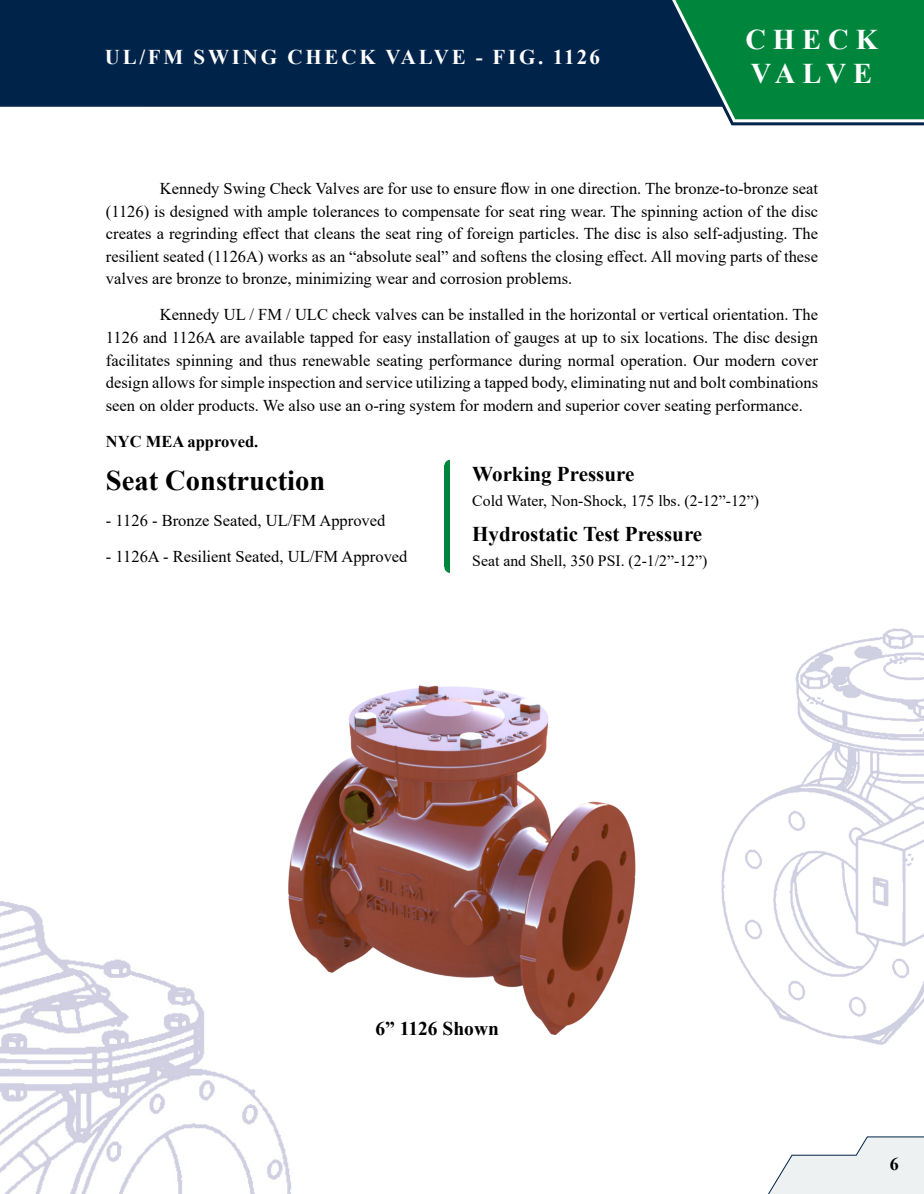
<style>
.page{position:relative;width:924px;height:1194px;background:#fff}
.page>*{position:absolute;margin:0;border:0;box-sizing:border-box;transform-origin:0 0}
.t1{font:700 28.5px "Times New Roman";color:#000}
.t2{font:700 28.5px "Times New Roman";letter-spacing:.245em;color:#fff}
.t3{font:700 21px "Times New Roman";color:#000}
.t4{font:700 21px "Times New Roman";letter-spacing:.135em;color:#fff}
.t5{font:700 19.5px "Times New Roman";color:#000}
.t6{font:700 18px "Times New Roman";color:#000}
.t7{font:16.5px/22.5px "Times New Roman";color:#000;text-align:justify}
.t8{font:700 16.5px "Times New Roman";color:#000}
.t9{font:15.75px "Times New Roman";color:#000}
</style>
<div class="page">
<svg style="left:444px;top:567px;width:6px;height:6px"></svg>
<svg style="left:444px;top:460px;width:6px;height:5px"></svg>
<div style="left:444px;top:465px;width:6px;height:102px;background:#00853d"></div>
<svg style="left:768px;top:1136px;width:155px;height:57px"></svg>
<img style="left:721px;top:628px;width:202px;height:416px">
<img style="left:0;top:901px;width:291px;height:292px">
<img style="left:288px;top:685px;width:347px;height:349px">
<svg style="left:0;top:0;width:923px;height:125px;background:#254363"></svg>
<svg style="left:672px;top:0;width:251px;height:122px;background:#0e8249"></svg>
<p class="t4" style="left:105px;top:42px;width:496px">UL/FM SWING CHECK VALVE - FIG. 1126</p>
<p class="t2" style="left:745px;top:19px;width:134px">CHECK</p>
<p class="t2" style="left:750px;top:53px;width:123px">VALVE</p>
<p class="t7" style="left:106px;top:177px;width:713px;text-indent:54px">Kennedy Swing Check Valves are for use to ensure flow in one direction. The bronze-to-bronze seat (1126) is designed with ample tolerances to compensate for seat ring wear. The spinning action of the disc creates a regrinding effect that cleans the seat ring of foreign particles. The disc is also self-adjusting. The resilient seated (1126A) works as an “absolute seal” and softens the closing effect. All moving parts of these valves are bronze to bronze, minimizing wear and corrosion problems.</p>
<p class="t7" style="left:106px;top:303px;width:713px;text-indent:54px">Kennedy UL / FM / ULC check valves can be installed in the horizontal or vertical orientation. The 1126 and 1126A are available tapped for easy installation of gauges at up to six locations. The disc design facilitates spinning and thus renewable seating performance during normal operation. Our modern cover design allows for simple inspection and service utilizing a tapped body, eliminating nut and bolt combinations seen on older products. We also use an o-ring system for modern and superior cover seating performance.</p>
<p class="t8" style="left:106px;top:429px;width:154px">NYC MEA approved.</p>
<p class="t1" style="left:106px;top:460px;width:221px">Seat Construction</p>
<p class="t7" style="left:106px;top:509px;width:281px">- 1126 - Bronze Seated, UL/FM Approved</p>
<p class="t7" style="left:106px;top:545px;width:303px">- 1126A - Resilient Seated, UL/FM Approved</p>
<p class="t3" style="left:472px;top:459px;width:163px">Working Pressure</p>
<p class="t9" style="left:472px;top:490px;width:288px">Cold Water, Non-Shock, 175 lbs. (2-12”-12”)</p>
<p class="t3" style="left:472px;top:518px;width:231px">Hydrostatic Test Pressure</p>
<p class="t9" style="left:472px;top:549px;width:236px">Seat and Shell, 350 PSI. (2-1/2”-12”)</p>
<p class="t5" style="left:375px;top:1014px;width:125px">6” 1126 Shown</p>
<p class="t6" style="left:889px;top:1151px;width:10px">6</p>
</div>
